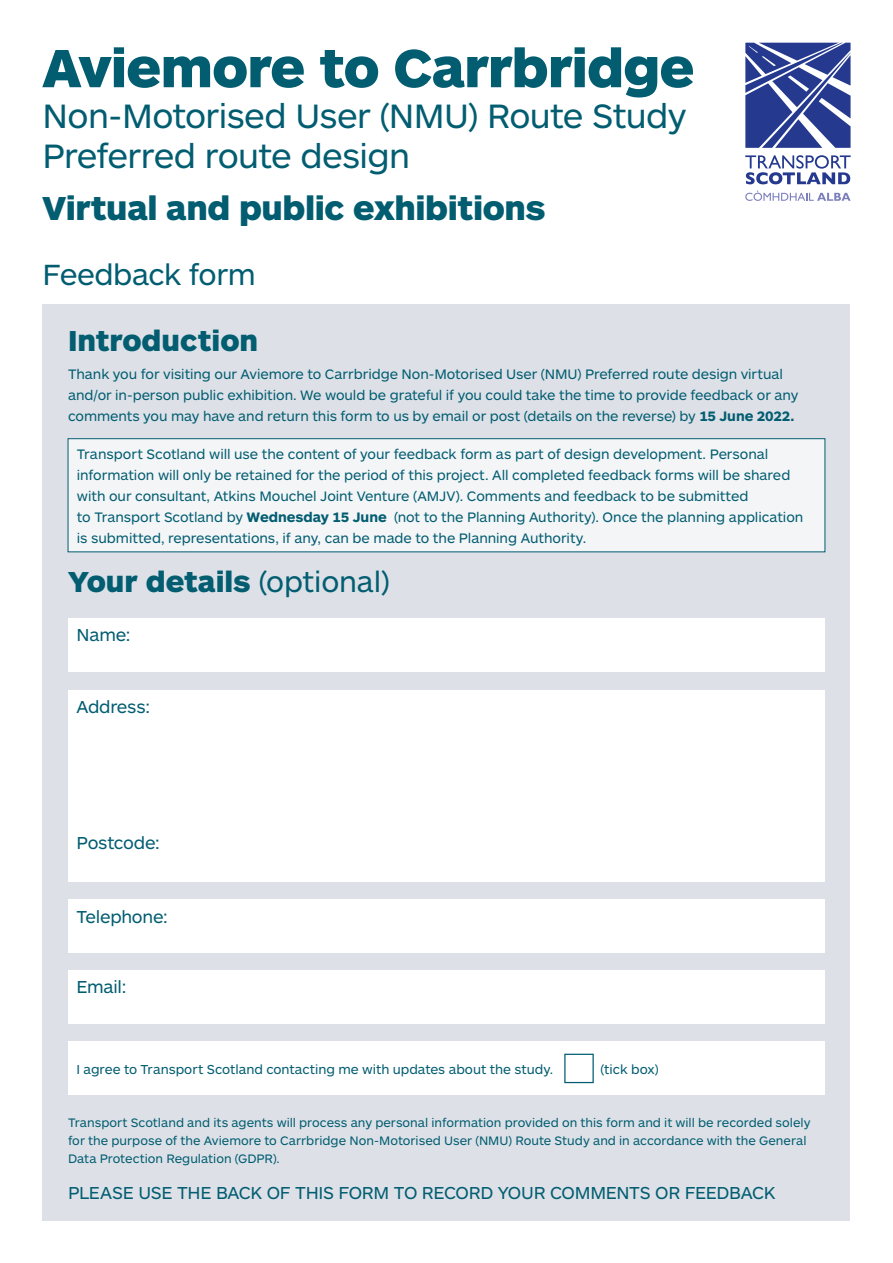
<style>
.page{position:relative;width:893px;height:1263px;background:#fff}
.page>*{position:absolute;margin:0;border:0;box-sizing:border-box;transform-origin:0 0}
.Cover_line_1{font:900 55.8px "ARS Maquette Pro";letter-spacing:-.015em;color:#025d71}
.Cover_line_2{font:35.1px/40.5px "ARS Maquette Pro";letter-spacing:-.02em;color:#025d71}
.Cover_line_3{font:900 34.5px "ARS Maquette Pro";letter-spacing:-.01em;color:#025d71}
.Cover_line_4{font:30.3px "ARS Maquette Pro";letter-spacing:-.02em;color:#025d71}
.Headlines{font:900 30px "ARS Maquette Pro";color:#025d71}
.Body_intro{font:18px "ARS Maquette Pro";letter-spacing:-.015em;color:#025d71}
.Body_intro-2{font:14.25px/21px "ARS Maquette Pro";letter-spacing:-.005em;color:#025d71}
.Body_intro-3{font:13.5px "ARS Maquette Pro";color:#025d71}
.Body_intro-4{font:12.75px/18px "ARS Maquette Pro";color:#025d71}
.s1{font-weight:700}
.s2{font-weight:400}
</style>
<div class="page">
<div style="left:43px;top:304px;width:807px;height:916px;background:#dde1e7"></div>
<div style="left:68px;top:618px;width:757px;height:53px;background:#fff"></div>
<div style="left:68px;top:690px;width:757px;height:192px;background:#fff"></div>
<div style="left:68px;top:899px;width:757px;height:54px;background:#fff"></div>
<div style="left:68px;top:970px;width:757px;height:54px;background:#fff"></div>
<svg style="left:745px;top:155px;width:106px;height:29px"></svg>
<svg style="left:745px;top:191px;width:106px;height:10px"></svg>
<svg style="left:745px;top:43px;width:105px;height:105px;background:#5263a6"></svg>
<div style="left:68px;top:1041px;width:757px;height:54px;background:#fff"></div>
<div style="left:68px;top:439px;width:757px;height:113px;background:#f4f5f7"></div>
<div style="left:68px;top:438px;width:757px;height:114px;border:1px solid #025d71"></div>
<div style="left:564px;top:1054px;width:30px;height:29px;border:1px solid #025d71"></div>
<p class="Cover_line_1" style="left:43px;top:32px;width:653px">Aviemore to Carrbridge</p>
<p class="Cover_line_2" style="left:43px;top:94px;width:646px">Non-Motorised User (NMU) Route Study<br>Preferred route design</p>
<p class="Cover_line_3" style="left:43px;top:186px;width:505px">Virtual and public exhibitions</p>
<p class="Cover_line_4" style="left:43px;top:255px;width:215px">Feedback form</p>
<p class="Headlines" style="left:68px;top:321px;width:192px">Introduction</p>
<p class="Body_intro-2" style="left:68px;top:363px;width:732px">Thank you for visiting our Aviemore to Carrbridge Non-Motorised User (NMU) Preferred route design virtual and/or in-person public exhibition. We would be grateful if you could take the time to provide feedback or any comments you may have and return this form to us by email or post (details on the reverse) by <span class="s1">15 June 2022.</span></p>
<p class="Body_intro-2" style="left:77px;top:443px;width:728px">Transport Scotland will use the content of your feedback form as part of design development. Personal information will only be retained for the period of this project. All completed feedback forms will be shared with our consultant, Atkins Mouchel Joint Venture (AMJV). Comments and feedback to be submitted<br>to Transport Scotland by <span class="s1">Wednesday 15 June</span> (not to the Planning Authority). Once the planning application is submitted, representations, if any, can be made to the Planning Authority.</p>
<p class="Headlines" style="left:68px;top:562px;width:323px">Your details <span class="s2">(optional)</span></p>
<p class="Body_intro" style="left:77px;top:623px;width:56px">Name:</p>
<p class="Body_intro" style="left:77px;top:695px;width:75px">Address:</p>
<p class="Body_intro" style="left:77px;top:831px;width:85px">Postcode:</p>
<p class="Body_intro" style="left:77px;top:905px;width:93px">Telephone:</p>
<p class="Body_intro" style="left:77px;top:976px;width:52px">Email:</p>
<p class="Body_intro-3" style="left:77px;top:1060px;width:478px">I agree to Transport Scotland contacting me with updates about the study.</p>
<p class="Body_intro-3" style="left:601px;top:1060px;width:60px">(tick box)</p>
<p class="Body_intro-4" style="left:68px;top:1113px;width:744px">Transport Scotland and its agents will process any personal information provided on this form and it will be recorded solely for the purpose of the Aviemore to Carrbridge Non-Motorised User (NMU) Route Study and in accordance with the General<br>Data Protection Regulation (GDPR).</p>
<p class="Body_intro" style="left:68px;top:1181px;width:709px">PLEASE USE THE BACK OF THIS FORM TO RECORD YOUR COMMENTS OR FEEDBACK</p>
</div>
